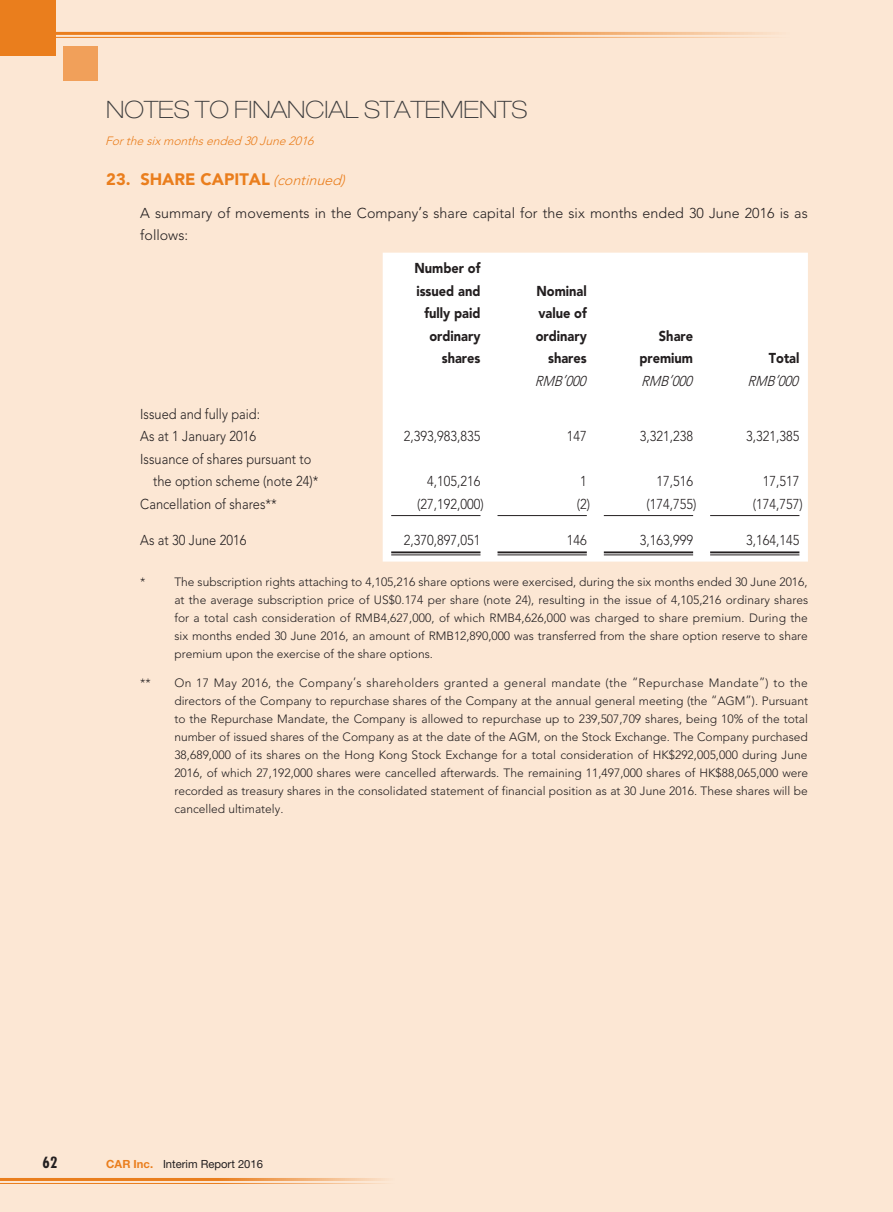
<style>
.page{position:relative;width:893px;height:1212px;background:#fff}
.page>*{position:absolute;margin:0;border:0;box-sizing:border-box;transform-origin:0 0}
.t1{font:100 expanded 24px "Helvetica Neue LT Std";color:#3e3e3f}
._3__標題{font:900 16.5px "Avenir LT Std";color:#ea7e1d}
.t2{font:700 condensed 15px "Futura Std";color:#231f20}
._1__內文{font:300 14.25px "Avenir LT Std";color:#231f20;scale:.9 1}
._1__內文-2{font:300 14.25px/22.5px "Avenir LT Std";color:#231f20}
._1__內文-3{font:900 14.25px "Avenir LT Std";color:#231f20;scale:.9 1}
._1__內文-4{font:italic 300 14.25px "Avenir LT Std";color:#231f20;scale:.9 1}
._2__附註內文{font:300 12px/18px "Avenir LT Std";color:#231f20;text-align:justify}
.t3{font:italic 300 12px "Avenir LT Std";color:#ea7e1d}
.t4{font:11.25px "Helvetica Neue LT Std";color:#231f20}
.s1{font-weight:300;font-style:italic;font-size:14.25px}
.s2{font-weight:700;color:#ea7e1d}
</style>
<div class="page">
<div style="left:0;top:0;width:892px;height:1212px;background:#fce7d4"></div>
<hr style="left:0;top:1178px;width:425px;height:3px;background:#ea7e1d">
<hr style="left:0;top:1183px;width:425px;height:1px;background:#ea7e1d">
<div style="left:0;top:0;width:55px;height:55px;background:#ea7e1d"></div>
<div style="left:64px;top:47px;width:34px;height:34px;background:#f1a05a"></div>
<hr style="left:0;top:32px;width:850px;height:3px;background:#ea7e1d">
<hr style="left:0;top:37px;width:850px;height:1px;background:#ea7e1d">
<div style="left:383px;top:253px;width:425px;height:309px;background:#fff"></div>
<hr style="left:391px;top:515px;width:89px;height:1px;background:#231f20">
<hr style="left:497px;top:515px;width:90px;height:1px;background:#231f20">
<hr style="left:604px;top:515px;width:89px;height:1px;background:#231f20">
<hr style="left:710px;top:515px;width:89px;height:1px;background:#231f20">
<hr style="left:391px;top:551px;width:89px;height:2px;background:#231f20">
<hr style="left:391px;top:555px;width:89px;height:1px;background:#231f20">
<hr style="left:497px;top:551px;width:90px;height:2px;background:#231f20">
<hr style="left:497px;top:555px;width:90px;height:1px;background:#231f20">
<hr style="left:604px;top:551px;width:89px;height:2px;background:#231f20">
<hr style="left:604px;top:555px;width:89px;height:1px;background:#231f20">
<hr style="left:710px;top:551px;width:89px;height:2px;background:#231f20">
<hr style="left:710px;top:555px;width:89px;height:1px;background:#231f20">
<h1 class="t1" style="left:106px;top:95px;width:423px">NOTES TO FINANCIAL STATEMENTS</h1>
<p class="t3" style="left:105px;top:134px;width:214px">For the six months ended 30 June 2016</p>
<p class="_3__標題" style="left:106px;top:169px;width:244px">23. SHARE CAPITAL <span class="s1">(continued)</span></p>
<p class="_1__內文-2" style="left:140px;top:202px;width:669px">A summary of movements in the Company’s share capital for the six months ended 30 June 2016 is as follows:</p>
<p class="_1__內文-3" style="left:414px;top:260px;width:75px">Number of</p>
<p class="_1__內文-3" style="left:416px;top:282px;width:73px">issued and</p>
<p class="_1__內文-3" style="left:536px;top:282px;width:57px">Nominal</p>
<p class="_1__內文-3" style="left:424px;top:305px;width:64px">fully paid</p>
<p class="_1__內文-3" style="left:538px;top:305px;width:55px">value of</p>
<p class="_1__內文-3" style="left:429px;top:327px;width:58px">ordinary</p>
<p class="_1__內文-3" style="left:536px;top:327px;width:58px">ordinary</p>
<p class="_1__內文-3" style="left:659px;top:327px;width:39px">Share</p>
<p class="_1__內文-3" style="left:442px;top:350px;width:45px">shares</p>
<p class="_1__內文-3" style="left:548px;top:350px;width:45px">shares</p>
<p class="_1__內文-3" style="left:639px;top:350px;width:61px">premium</p>
<p class="_1__內文-3" style="left:769px;top:350px;width:36px">Total</p>
<p class="_1__內文-4" style="left:535px;top:373px;width:63px">RMB’000</p>
<p class="_1__內文-4" style="left:641px;top:373px;width:63px">RMB’000</p>
<p class="_1__內文-4" style="left:747px;top:373px;width:63px">RMB’000</p>
<p class="_1__內文" style="left:140px;top:406px;width:135px">Issued and fully paid:</p>
<p class="_1__內文" style="left:140px;top:428px;width:130px">As at 1 January 2016</p>
<p class="_1__內文" style="left:404px;top:428px;width:87px">2,393,983,835</p>
<p class="_1__內文" style="left:567px;top:428px;width:24px">147</p>
<p class="_1__內文" style="left:640px;top:428px;width:61px">3,321,238</p>
<p class="_1__內文" style="left:746px;top:428px;width:61px">3,321,385</p>
<p class="_1__內文" style="left:140px;top:451px;width:192px">Issuance of shares pursuant to</p>
<p class="_1__內文" style="left:153px;top:473px;width:185px">the option scheme (note 24)*</p>
<p class="_1__內文" style="left:427px;top:473px;width:61px">4,105,216</p>
<p class="_1__內文" style="left:580px;top:473px;width:9px">1</p>
<p class="_1__內文" style="left:656px;top:473px;width:42px">17,516</p>
<p class="_1__內文" style="left:763px;top:473px;width:42px">17,517</p>
<p class="_1__內文" style="left:140px;top:496px;width:153px">Cancellation of shares**</p>
<p class="_1__內文" style="left:417px;top:496px;width:76px">(27,192,000)</p>
<p class="_1__內文" style="left:577px;top:496px;width:16px">(2)</p>
<p class="_1__內文" style="left:646px;top:496px;width:57px">(174,755)</p>
<p class="_1__內文" style="left:753px;top:496px;width:57px">(174,757)</p>
<p class="_1__內文" style="left:140px;top:532px;width:119px">As at 30 June 2016</p>
<p class="_1__內文" style="left:404px;top:532px;width:87px">2,370,897,051</p>
<p class="_1__內文" style="left:567px;top:532px;width:24px">146</p>
<p class="_1__內文" style="left:640px;top:532px;width:61px">3,163,999</p>
<p class="_1__內文" style="left:746px;top:532px;width:61px">3,164,145</p>
<p class="_2__附註內文" style="left:174px;top:573px;width:635px;text-indent:-34px">* The subscription rights attaching to 4,105,216 share options were exercised, during the six months ended 30 June 2016, at the average subscription price of US$0.174 per share (note 24), resulting in the issue of 4,105,216 ordinary shares for a total cash consideration of RMB4,627,000, of which RMB4,626,000 was charged to share premium. During the six months ended 30 June 2016, an amount of RMB12,890,000 was transferred from the share option reserve to share premium upon the exercise of the share options.</p>
<p class="_2__附註內文" style="left:140px;top:674px;width:12px">**</p>
<p class="_2__附註內文" style="left:174px;top:674px;width:635px">On 17 May 2016, the Company’s shareholders granted a general mandate (the “Repurchase Mandate”) to the directors of the Company to repurchase shares of the Company at the annual general meeting (the “AGM”). Pursuant to the Repurchase Mandate, the Company is allowed to repurchase up to 239,507,709 shares, being 10% of the total number of issued shares of the Company as at the date of the AGM, on the Stock Exchange. The Company purchased 38,689,000 of its shares on the Hong Kong Stock Exchange for a total consideration of HK$292,005,000 during June 2016, of which 27,192,000 shares were cancelled afterwards. The remaining 11,497,000 shares of HK$88,065,000 were recorded as treasury shares in the consolidated statement of financial position as at 30 June 2016. These shares will be cancelled ultimately.</p>
<p class="t2" style="left:43px;top:1153px;width:16px">62</p>
<p class="t4" style="left:106px;top:1157px;width:158px"><span class="s2">CAR Inc.</span> Interim Report 2016</p>
</div>
